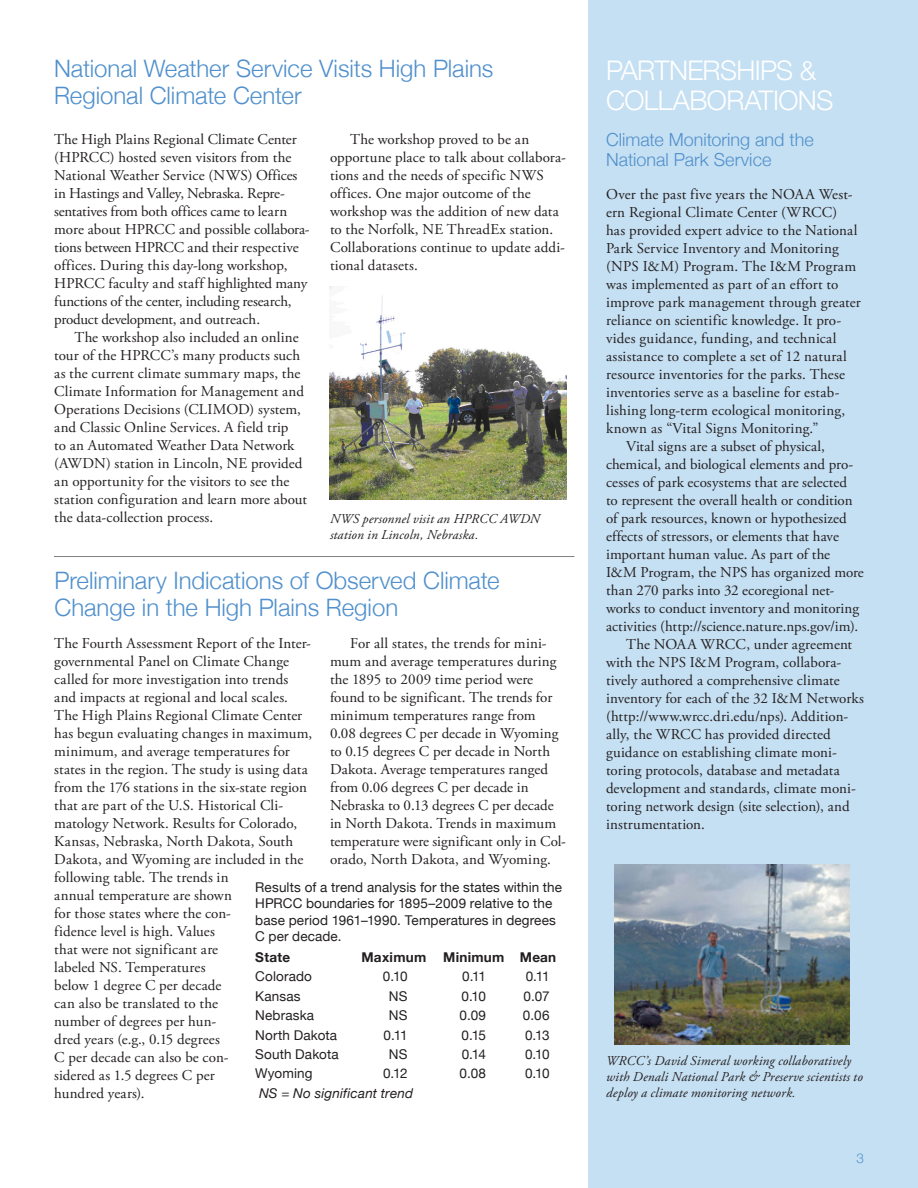
<style>
.page{position:relative;width:918px;height:1188px;background:#fff}
.page>*{position:absolute;margin:0;border:0;box-sizing:border-box;transform-origin:0 0}
.t1{font:300 27px/30px "Helvetica Neue";letter-spacing:-.02em;color:#fff}
.heading{font:300 24px/27px "Helvetica Neue";letter-spacing:-.005em;color:#5090cc}
.heading-2{font:300 18px/19.5px "Helvetica Neue";color:#5090cc}
.body{font:15px/18px "Adobe Garamond Pro";letter-spacing:.005em;color:#231f20}
.body-2{font:13.5px/16.2px "Helvetica Neue";letter-spacing:.01em;color:#231f20}
.t2{font:italic 13.5px/16.2px "Adobe Garamond Pro";letter-spacing:.01em;color:#231f20}
.body-3{font:700 13.5px "Helvetica Neue";letter-spacing:.02em;color:#231f20}
.t3{font:italic 13.5px "Helvetica Neue";letter-spacing:.015em;color:#231f20}
.t4{font:300 13.5px "Helvetica Neue";color:#5090cc}
</style>
<div class="page">
<div style="left:588px;top:0;width:330px;height:1188px;background:#c6e0f3"></div>
<hr style="left:54px;top:556px;width:520px;height:1px;background:#808083">
<img style="left:330px;top:286px;width:237px;height:214px">
<img style="left:614px;top:864px;width:236px;height:181px">
<p class="heading" style="left:54px;top:55px;width:441px">National Weather Service Visits High Plains<br>Regional Climate Center</p>
<p class="body" style="left:330px;top:131px;width:237px;text-indent:20px">The workshop proved to be an opportune place to talk about collabora&shy;tions and the needs of specific NWS offices. One major outcome of the workshop was the addition of new data to the Norfolk, NE ThreadEx station.<br>Collaborations continue to update addi&shy;tional datasets.</p>
<p class="body" style="left:54px;top:131px;width:257px">The High Plains Regional Climate Center (HPRCC) hosted seven visitors from the National Weather Service (NWS) Offices in Hastings and Valley, Nebraska. Repre&shy;sentatives from both offices came to learn more about HPRCC and possible collabora&shy;tions between HPRCC and their respective offices. During this day-long workshop, HPRCC faculty and staff highlighted many functions of the center, including research, product development, and outreach.</p>
<p class="body" style="left:54px;top:329px;width:254px;text-indent:20px">The workshop also included an online tour of the HPRCC’s many products such as the current climate summary maps, the Climate Information for Management and Operations Decisions (CLIMOD) system, and Classic Online Services. A field trip<br>to an Automated Weather Data Network (AWDN) station in Lincoln, NE provided an opportunity for the visitors to see the station configuration and learn more about the data-collection process.</p>
<p class="t2" style="left:330px;top:511px;width:211px">NWS personnel visit an HPRCC AWDN station in Lincoln, Nebraska.</p>
<p class="heading" style="left:55px;top:566px;width:447px">Preliminary Indications of Observed Climate<br>Change in the High Plains Region</p>
<p class="body" style="left:330px;top:635px;width:238px;text-indent:20px">For all states, the trends for mini&shy;mum and average temperatures during the 1895 to 2009 time period were found to be significant. The trends for minimum temperatures range from<br>0.08 degrees C per decade in Wyoming to 0.15 degrees C per decade in North Dakota. Average temperatures ranged from 0.06 degrees C per decade in Nebraska to 0.13 degrees C per decade in North Dakota. Trends in maximum temperature were significant only in Col&shy;orado, North Dakota, and Wyoming.</p>
<p class="body" style="left:54px;top:635px;width:260px">The Fourth Assessment Report of the Inter&shy;governmental Panel on Climate Change called for more investigation into trends and impacts at regional and local scales.<br>The High Plains Regional Climate Center has begun evaluating changes in maximum, minimum, and average temperatures for states in the region. The study is using data from the 176 stations in the six-state region that are part of the U.S. Historical Cli&shy;matology Network. Results for Colorado, Kansas, Nebraska, North Dakota, South Dakota, and Wyoming are included in the following table. The trends in<br>annual temperature are shown<br>for those states where the con-<br>fidence level is high. Values<br>that were not significant are<br>labeled NS. Temperatures<br>below 1 degree C per decade<br>can also be translated to the<br>number of degrees per hun-<br>dred years (e.g., 0.15 degrees<br>C per decade can also be con-<br>sidered as 1.5 degrees C per<br>hundred years).</p>
<p class="body-2" style="left:255px;top:879px;width:308px">Results of a trend analysis for the states within the HPRCC boundaries for 1895–2009 relative to the base period 1961–1990. Temperatures in degrees C per decade.</p>
<p class="body-3" style="left:255px;top:949px;width:36px">State</p>
<p class="body-3" style="left:361px;top:949px;width:66px">Maximum</p>
<p class="body-3" style="left:443px;top:949px;width:63px">Minimum</p>
<p class="body-3" style="left:520px;top:949px;width:38px">Mean</p>
<p class="body-2" style="left:255px;top:968px;width:58px">Colorado</p>
<p class="body-2" style="left:383px;top:968px;width:26px">0.10</p>
<p class="body-2" style="left:462px;top:968px;width:25px">0.11</p>
<p class="body-2" style="left:526px;top:968px;width:25px">0.11</p>
<p class="body-2" style="left:255px;top:988px;width:47px">Kansas</p>
<p class="body-2" style="left:389px;top:988px;width:20px">NS</p>
<p class="body-2" style="left:462px;top:988px;width:26px">0.10</p>
<p class="body-2" style="left:524px;top:988px;width:28px">0.07</p>
<p class="body-2" style="left:255px;top:1007px;width:60px">Nebraska</p>
<p class="body-2" style="left:389px;top:1007px;width:20px">NS</p>
<p class="body-2" style="left:460px;top:1007px;width:28px">0.09</p>
<p class="body-2" style="left:523px;top:1007px;width:28px">0.06</p>
<p class="body-2" style="left:255px;top:1026px;width:83px">North Dakota</p>
<p class="body-2" style="left:384px;top:1026px;width:25px">0.11</p>
<p class="body-2" style="left:462px;top:1026px;width:26px">0.15</p>
<p class="body-2" style="left:525px;top:1026px;width:26px">0.13</p>
<p class="body-2" style="left:255px;top:1046px;width:85px">South Dakota</p>
<p class="body-2" style="left:389px;top:1046px;width:20px">NS</p>
<p class="body-2" style="left:462px;top:1046px;width:26px">0.14</p>
<p class="body-2" style="left:525px;top:1046px;width:26px">0.10</p>
<p class="body-2" style="left:255px;top:1065px;width:59px">Wyoming</p>
<p class="body-2" style="left:383px;top:1065px;width:26px">0.12</p>
<p class="body-2" style="left:460px;top:1065px;width:28px">0.08</p>
<p class="body-2" style="left:525px;top:1065px;width:26px">0.10</p>
<p class="t3" style="left:259px;top:1085px;width:156px">NS = No significant trend</p>
<p class="t1" style="left:606px;top:55px;width:229px">PARTNERSHIPS &amp;<br>COLLABORATIONS</p>
<p class="heading-2" style="left:606px;top:130px;width:209px">Climate Monitoring and the<br>National Park Service</p>
<p class="body" style="left:606px;top:186px;width:256px">Over the past five years the NOAA West&shy;ern Regional Climate Center (WRCC)<br>has provided expert advice to the National Park Service Inventory and Monitoring (NPS I&amp;M) Program. The I&amp;M Program was implemented as part of an effort to improve park management through greater reliance on scientific knowledge. It pro&shy;vides guidance, funding, and technical assistance to complete a set of 12 natural resource inventories for the parks. These inventories serve as a baseline for estab&shy;lishing long-term ecological monitoring, known as “Vital Signs Monitoring.”</p>
<p class="body" style="left:606px;top:438px;width:259px;text-indent:20px">Vital signs are a subset of physical, chemical, and biological elements and pro&shy;cesses of park ecosystems that are selected<br>to represent the overall health or condition of park resources, known or hypothesized effects of stressors, or elements that have important human value. As part of the I&amp;M Program, the NPS has organized more than 270 parks into 32 ecoregional net&shy;works to conduct inventory and monitoring activities (http://science.nature.nps.gov/im).</p>
<p class="body" style="left:606px;top:636px;width:259px;text-indent:20px">The NOAA WRCC, under agreement with the NPS I&amp;M Program, collabora&shy;tively authored a comprehensive climate inventory for each of the 32 I&amp;M Networks (http://www.wrcc.dri.edu/nps). Addition&shy;ally, the WRCC has provided directed guidance on establishing climate moni&shy;toring protocols, database and metadata development and standards, climate moni&shy;toring network design (site selection), and instrumentation.</p>
<p class="t2" style="left:606px;top:1053px;width:258px">WRCC’s David Simeral working collaboratively with Denali National Park &amp; Preserve scientists to deploy a climate monitoring network.</p>
<p class="t4" style="left:856px;top:1150px;width:9px">3</p>
</div>
